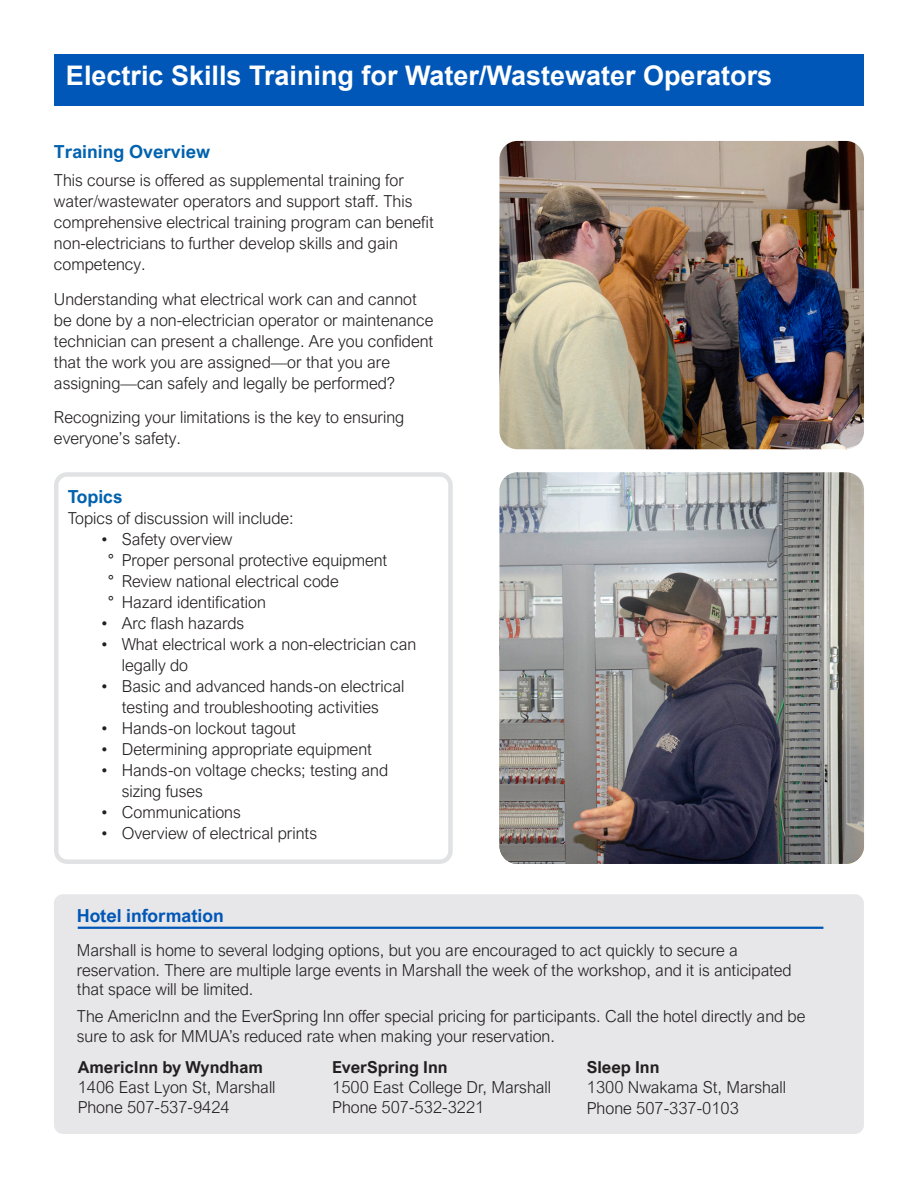
<style>
.page{position:relative;width:918px;height:1188px;background:#fff}
.page>*{position:absolute;margin:0;border:0;box-sizing:border-box;transform-origin:0 0}
.t1{font:700 27px "Arial";color:#fff}
.Body_Text{font:700 18px "Arial Nova";color:#0162ae}
.t2{font:700 18px "Arial Nova";color:#0057b7}
.Body_Text-2{font:300 16.5px/21px "Arial Nova";color:#231f20}
.t3{font:700 16.5px "Arial Nova";color:#231f20}
.s1{font-weight:400}
</style>
<div class="page">
<div style="left:54px;top:54px;width:810px;height:52px;background:#0057b7"></div>
<div style="left:54px;top:894px;width:810px;height:240px;background:#e1e2e4;border-radius:9px"></div>
<hr style="left:78px;top:927px;width:745px;height:2px;background:#0057b7">
<div style="left:54px;top:472px;width:399px;height:392px;border:4px solid #e1e2e4;border-radius:11px"></div>
<img style="left:499px;top:141px;width:365px;height:308px">
<img style="left:499px;top:472px;width:365px;height:392px">
<p class="t1" style="left:66px;top:57px;width:708px">Electric Skills Training for Water/Wastewater Operators</p>
<p class="Body_Text" style="left:54px;top:141px;width:158px">Training Overview</p>
<p class="Body_Text-2" style="left:54px;top:170px;width:381px">This course is offered as supplemental training for water/wastewater operators and support staff. This comprehensive electrical training program can benefit non-electricians to further develop skills and gain competency.</p>
<p class="Body_Text-2" style="left:54px;top:288px;width:381px">Understanding what electrical work can and cannot be done by a non-electrician operator or maintenance technician can present a challenge. Are you confident that the work you are assigned—or that you are assigning—can safely and legally be performed?</p>
<p class="Body_Text-2" style="left:54px;top:407px;width:352px">Recognizing your limitations is the key to ensuring everyone’s safety.</p>
<p class="Body_Text" style="left:68px;top:486px;width:56px">Topics</p>
<p class="Body_Text-2" style="left:68px;top:508px;width:228px">Topics of discussion will include:</p>
<p class="Body_Text-2" style="left:102px;top:529px;width:132px">• Safety overview</p>
<p class="Body_Text-2" style="left:108px;top:550px;width:281px"><span class="s1">°</span> Proper personal protective equipment</p>
<p class="Body_Text-2" style="left:108px;top:571px;width:232px"><span class="s1">°</span> Review national electrical code</p>
<p class="Body_Text-2" style="left:108px;top:592px;width:159px"><span class="s1">°</span> Hazard identification</p>
<p class="Body_Text-2" style="left:102px;top:613px;width:144px">• Arc flash hazards</p>
<p class="Body_Text-2" style="left:122px;top:634px;width:296px;text-indent:-20px">• What electrical work a non-electrician can legally do</p>
<p class="Body_Text-2" style="left:102px;top:676px;width:304px;text-align:center">• Basic and advanced hands-on electrical testing and troubleshooting activities</p>
<p class="Body_Text-2" style="left:102px;top:718px;width:196px">• Hands-on lockout tagout</p>
<p class="Body_Text-2" style="left:102px;top:739px;width:272px">• Determining appropriate equipment</p>
<p class="Body_Text-2" style="left:122px;top:760px;width:268px;text-indent:-20px">• Hands-on voltage checks; testing and sizing fuses</p>
<p class="Body_Text-2" style="left:102px;top:802px;width:141px">• Communications</p>
<p class="Body_Text-2" style="left:102px;top:823px;width:217px">• Overview of electrical prints</p>
<p class="t2" style="left:77px;top:906px;width:149px">Hotel information</p>
<p class="Body_Text-2" style="left:77px;top:940px;width:716px;line-height:19.8px">Marshall is home to several lodging options, but you are encouraged to act quickly to secure a reservation. There are multiple large events in Marshall the week of the workshop, and it is anticipated that space will be limited.</p>
<p class="Body_Text-2" style="left:77px;top:1006px;width:730px;line-height:19.8px">The AmericInn and the EverSpring Inn offer special pricing for participants. Call the hotel directly and be sure to ask for MMUA’s reduced rate when making your reservation.</p>
<p class="t3" style="left:78px;top:1058px;width:187px">AmericInn by Wyndham</p>
<p class="Body_Text-2" style="left:78px;top:1077px;width:199px">1406 East Lyon St, Marshall</p>
<p class="Body_Text-2" style="left:78px;top:1096px;width:154px">Phone 507-537-9424</p>
<p class="t3" style="left:332px;top:1058px;width:117px">EverSpring Inn</p>
<p class="Body_Text-2" style="left:332px;top:1077px;width:220px">1500 East College Dr, Marshall</p>
<p class="Body_Text-2" style="left:332px;top:1096px;width:154px">Phone 507-532-3221</p>
<p class="t3" style="left:587px;top:1058px;width:74px">Sleep Inn</p>
<p class="Body_Text-2" style="left:587px;top:1077px;width:201px">1300 Nwakama St, Marshall</p>
<p class="Body_Text-2" style="left:587px;top:1098px;width:154px">Phone 507-337-0103</p>
</div>
